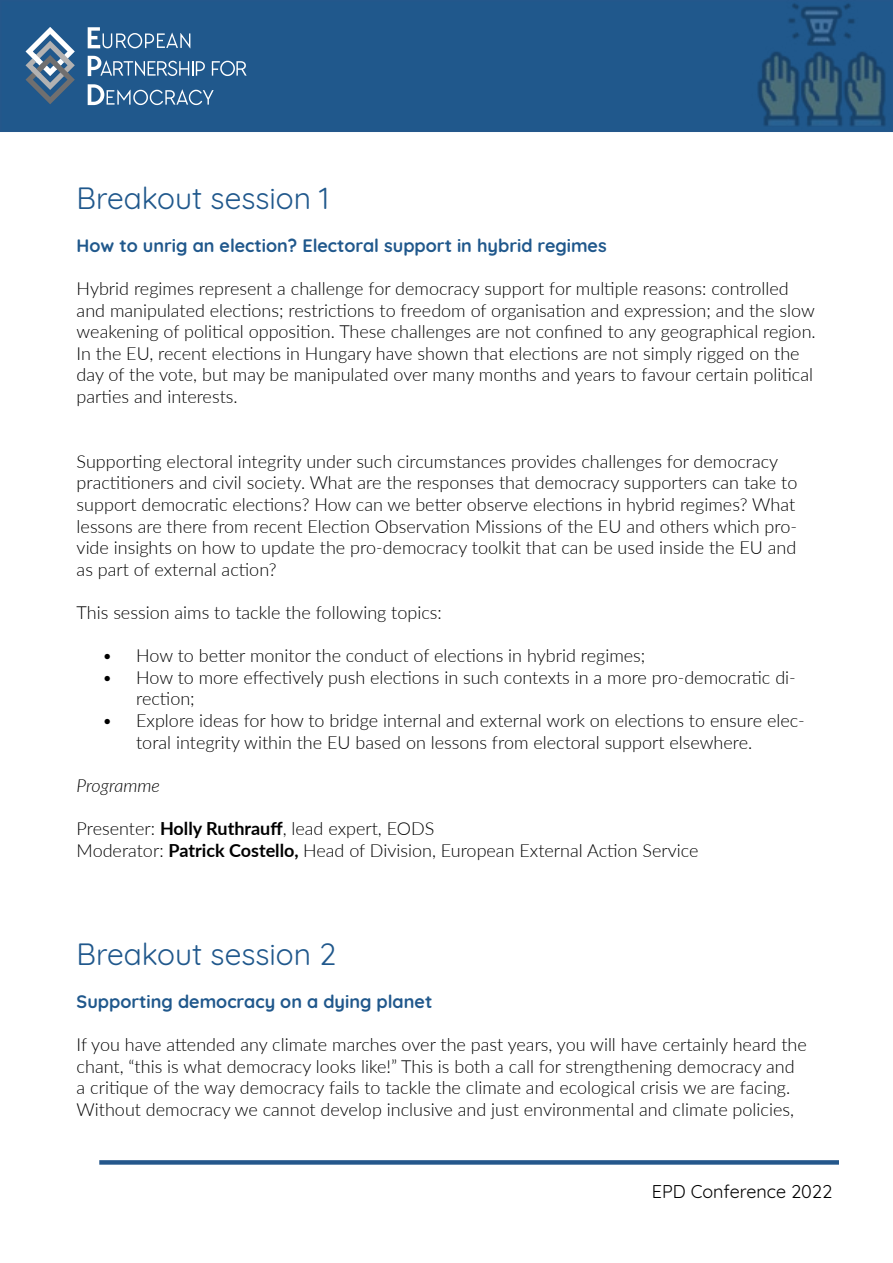
<style>
.page{position:relative;width:893px;height:1263px;background:#fff}
.page>*{position:absolute;margin:0;border:0;box-sizing:border-box;transform-origin:0 0}
.t1{font:30px "Quicksand";color:#20588c}
.t2{font:300 18px/21.6px "Lato";color:#000}
.t3{font:700 18px "Quicksand";color:#20588c}
.t4{font:18px "Quicksand";color:#000}
.t5{font:italic 300 18px "Lato";color:#000}
.s1{font-weight:700}
</style>
<div class="page">
<div style="left:1px;top:1px;width:891px;height:130px;background:#20588c"></div>
<div style="left:0;top:0;width:893px;height:132px;border:2px solid #24578b"></div>
<div style="left:99px;top:1160px;width:740px;height:5px;background:#24578b"></div>
<svg style="left:26px;top:27px;width:49px;height:77px"></svg>
<svg style="left:88px;top:56px;width:117px;height:20px"></svg>
<svg style="left:212px;top:61px;width:35px;height:15px"></svg>
<svg style="left:88px;top:84px;width:126px;height:21px"></svg>
<svg style="left:88px;top:27px;width:102px;height:21px"></svg>
<img style="left:750px;top:0;width:143px;height:132px">
<h1 class="t1" style="left:77px;top:175px;width:254px">Breakout session 1</h1>
<p class="t3" style="left:77px;top:230px;width:532px">How to unrig an election? Electoral support in hybrid regimes</p>
<p class="t2" style="left:77px;top:277px;width:741px">Hybrid regimes represent a challenge for democracy support for multiple reasons: controlled and manipulated elections; restrictions to freedom of organisation and expression; and the slow weakening of political opposition. These challenges are not confined to any geographical region.<br>In the EU, recent elections in Hungary have shown that elections are not simply rigged on the day of the vote, but may be manipulated over many months and years to favour certain political parties and interests.</p>
<p class="t2" style="left:77px;top:450px;width:722px">Supporting electoral integrity under such circumstances provides challenges for democracy practitioners and civil society. What are the responses that democracy supporters can take to support democratic elections? How can we better observe elections in hybrid regimes? What lessons are there from recent Election Observation Missions of the EU and others which pro&shy;vide insights on how to update the pro-democracy toolkit that can be used inside the EU and as part of external action?</p>
<p class="t2" style="left:77px;top:601px;width:367px">This session aims to tackle the following topics:</p>
<p class="t2" style="left:102px;top:644px;width:545px">• How to better monitor the conduct of elections in hybrid regimes;</p>
<p class="t2" style="left:136px;top:666px;width:661px;text-indent:-34px">• How to more effectively push elections in such contexts in a more pro-democratic di&shy;rection;</p>
<p class="t2" style="left:136px;top:709px;width:670px;text-indent:-34px">• Explore ideas for how to bridge internal and external work on elections to ensure elec&shy;toral integrity within the EU based on lessons from electoral support elsewhere.</p>
<p class="t5" style="left:77px;top:773px;width:85px">Programme</p>
<p class="t2" style="left:77px;top:817px;width:623px">Presenter: <span class="s1">Holly Ruthrauff</span>, lead expert, EODS<br>Moderator: <span class="s1">Patrick Costello,</span> Head of Division, European External Action Service</p>
<h1 class="t1" style="left:77px;top:931px;width:261px">Breakout session 2</h1>
<p class="t3" style="left:77px;top:986px;width:357px">Supporting democracy on a dying planet</p>
<p class="t2" style="left:77px;top:1033px;width:732px">If you have attended any climate marches over the past years, you will have certainly heard the chant, “this is what democracy looks like!” This is both a call for strengthening democracy and a critique of the way democracy fails to tackle the climate and ecological crisis we are facing.<br>Without democracy we cannot develop inclusive and just environmental and climate policies,</p>
<p class="t4" style="left:652px;top:1178px;width:182px">EPD Conference 2022</p>
</div>
